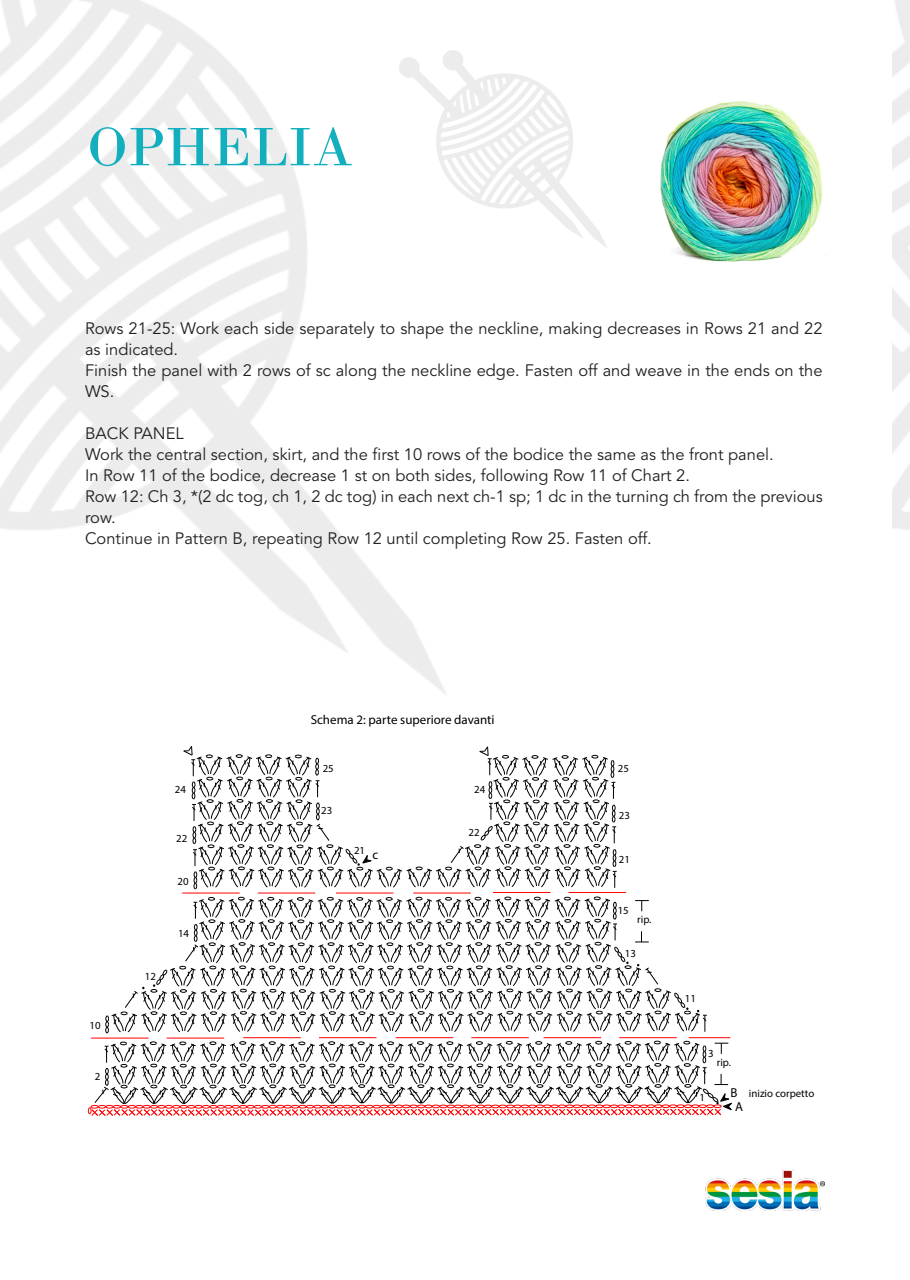
<style>
.page{position:relative;width:910px;height:1280px;background:#fff}
.page>*{position:absolute;margin:0;border:0;box-sizing:border-box;transform-origin:0 0}
.t1{font:57px "Bodoni";color:#13afbe}
.t2{font:16.5px/21px "Avenir LT Std";color:#231f20}
.t3{font:12.9px "Myriad Pro";color:#000}
.t4{font:10.8px "Myriad Pro";color:#000}
.s1{font-size:12.9px}
</style>
<div class="page">
<img style="left:705px;top:1169px;width:120px;height:42px">
<img style="left:660px;top:101px;width:167px;height:161px">
<svg style="left:88px;top:1041px;width:644px;height:75px"></svg>
<hr style="left:91px;top:1038px;width:58px;height:1px;background:#f00">
<hr style="left:167px;top:1038px;width:57px;height:1px;background:#f00">
<hr style="left:243px;top:1037px;width:58px;height:1px;background:#f00">
<hr style="left:319px;top:1037px;width:57px;height:1px;background:#f00">
<hr style="left:396px;top:1037px;width:57px;height:1px;background:#f00">
<hr style="left:471px;top:1037px;width:58px;height:1px;background:#f00">
<hr style="left:544px;top:1037px;width:57px;height:1px;background:#f00">
<hr style="left:619px;top:1037px;width:58px;height:1px;background:#f00">
<hr style="left:689px;top:1037px;width:41px;height:1px;background:#f00">
<svg style="left:105px;top:896px;width:602px;height:137px"></svg>
<hr style="left:182px;top:893px;width:58px;height:1px;background:#f00">
<hr style="left:258px;top:893px;width:57px;height:1px;background:#f00">
<hr style="left:336px;top:893px;width:57px;height:1px;background:#f00">
<hr style="left:413px;top:893px;width:58px;height:1px;background:#f00">
<hr style="left:493px;top:892px;width:57px;height:1px;background:#f00">
<hr style="left:569px;top:892px;width:57px;height:1px;background:#f00">
<svg style="left:183px;top:746px;width:434px;height:143px"></svg>
<p class="t1" style="left:87px;top:113px;width:267px">OPHELIA</p>
<p class="t2" style="left:85px;top:318px;width:739px">Rows 21-25: Work each side separately to shape the neckline, making decreases in Rows 21 and 22 as indicated.</p>
<p class="t2" style="left:85px;top:360px;width:739px">Finish the panel with 2 rows of sc along the neckline edge. Fasten off and weave in the ends on the<br>WS.</p>
<p class="t2" style="left:85px;top:423px;width:100px">BACK PANEL</p>
<p class="t2" style="left:85px;top:444px;width:690px">Work the central section, skirt, and the first 10 rows of the bodice the same as the front panel.</p>
<p class="t2" style="left:85px;top:465px;width:606px">In Row 11 of the bodice, decrease 1 st on both sides, following Row 11 of Chart 2.</p>
<p class="t2" style="left:85px;top:486px;width:739px">Row 12: Ch 3, *(2 dc tog, ch 1, 2 dc tog) in each next ch-1 sp; 1 dc in the turning ch from the previous row.</p>
<p class="t2" style="left:85px;top:528px;width:568px">Continue in Pattern B, repeating Row 12 until completing Row 25. Fasten off.</p>
<p class="t4" style="left:90px;top:1018px;width:13px">10</p>
<p class="t4" style="left:95px;top:1069px;width:7px">2</p>
<p class="t4" style="left:145px;top:969px;width:13px">12</p>
<p class="t4" style="left:175px;top:783px;width:13px">24</p>
<p class="t4" style="left:176px;top:831px;width:13px">22</p>
<p class="t4" style="left:178px;top:874px;width:13px">20</p>
<p class="t4" style="left:178px;top:927px;width:13px">14</p>
<p class="t3" style="left:311px;top:711px;width:185px">Schema 2: parte superiore davanti</p>
<p class="t4" style="left:323px;top:761px;width:13px">25</p>
<p class="t4" style="left:321px;top:804px;width:13px">23</p>
<p class="t4" style="left:354px;top:844px;width:13px">21</p>
<p class="t3" style="left:373px;top:847px;width:7px">c</p>
<p class="t4" style="left:474px;top:783px;width:13px">24</p>
<p class="t4" style="left:469px;top:825px;width:13px">22</p>
<p class="t4" style="left:618px;top:762px;width:13px">25</p>
<p class="t4" style="left:619px;top:809px;width:13px">23</p>
<p class="t4" style="left:619px;top:853px;width:13px">21</p>
<p class="t4" style="left:618px;top:903px;width:13px">15</p>
<p class="t4" style="left:637px;top:913px;width:16px">rip.</p>
<p class="t4" style="left:625px;top:946px;width:13px">13</p>
<p class="t4" style="left:685px;top:992px;width:13px">11</p>
<p class="t4" style="left:708px;top:1047px;width:7px">3</p>
<p class="t4" style="left:717px;top:1055px;width:16px">rip.</p>
<p class="t4" style="left:699px;top:1091px;width:7px">1</p>
<p class="t4" style="left:730px;top:1087px;width:85px"><span class="s1">B</span> inizio corpetto</p>
<p class="t3" style="left:735px;top:1098px;width:9px">A</p>
</div>
